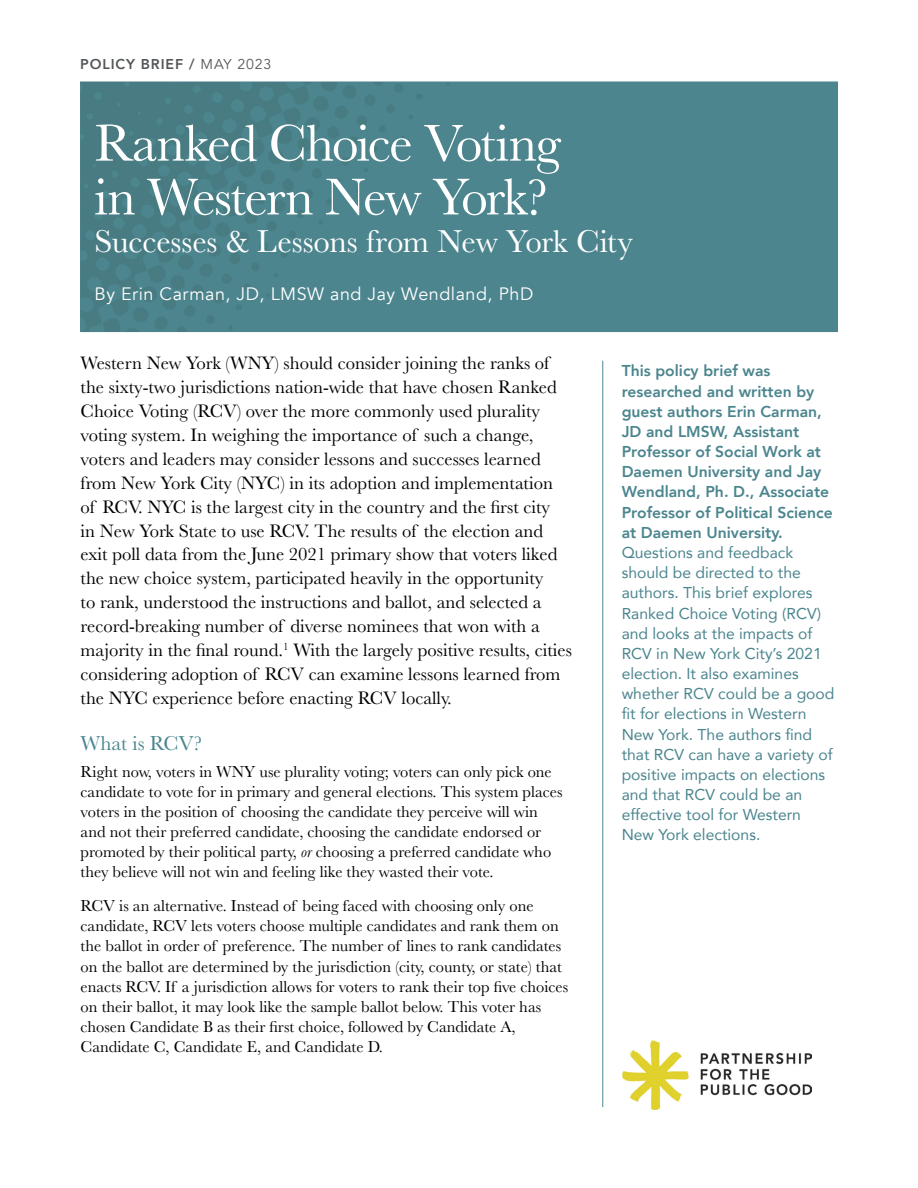
<style>
.page{position:relative;width:918px;height:1188px;background:#fff}
.page>*{position:absolute;margin:0;border:0;box-sizing:border-box;transform-origin:0 0}
.Main_Heading{font:53.85px/53.8px "Baskerville";letter-spacing:-.035em;color:#fff}
.Main_Heading-2{font:32.85px "Baskerville";letter-spacing:-.005em;color:#fff}
.Subhead{font:20.85px "Baskerville";color:#49858e}
.Emphasis_text{font:18.75px/23.9px "Baskerville";color:#000}
.Byline{font:18px "Avenir";letter-spacing:.03em;color:#fff}
.Body_Text{font:16.5px/20.1px "Baskerville";color:#000}
.Sidebar_text{font:15.75px/20.1px "Avenir";color:#4b858e}
.t1{font:800 14.25px "Avenir";letter-spacing:.06em;color:#53575a}
.s1{font-weight:400}
.s2{font-style:italic}
.s3{font-weight:800}
</style>
<div class="page">
<img style="left:81px;top:81px;width:756px;height:252px">
<hr style="left:602px;top:361px;width:1px;height:746px;background:#49858e">
<img style="left:622px;top:1041px;width:190px;height:69px">
<p class="t1" style="left:80px;top:53px;width:193px">POLICY BRIEF / <span class="s1">MAY 2023</span></p>
<h1 class="Main_Heading" style="left:94px;top:117px;width:468px">Ranked Choice Voting in Western New York?</h1>
<h1 class="Main_Heading-2" style="left:94px;top:220px;width:540px">Successes &amp; Lessons from New York City</h1>
<h2 class="Byline" style="left:94px;top:283px;width:440px">By Erin Carman, JD, LMSW and Jay Wendland, PhD</h2>
<p class="Emphasis_text" style="left:81px;top:352px;width:493px">Western New York (WNY) should consider joining the ranks of the sixty-two jurisdictions nation-wide that have chosen Ranked Choice Voting (RCV) over the more commonly used plurality voting system. In weighing the importance of such a change, voters and leaders may consider lessons and successes learned from New York City (NYC) in its adoption and implementation of RCV. NYC is the largest city in the country and the first city<br>in New York State to use RCV. The results of the election and exit poll data from the June 2021 primary show that voters liked the new choice system, participated heavily in the opportunity<br>to rank, understood the instructions and ballot, and selected a record-breaking number of diverse nominees that won with a majority in the final round.<sup>1</sup> With the largely positive results, cities considering adoption of RCV can examine lessons learned from the NYC experience before enacting RCV locally.</p>
<h2 class="Subhead" style="left:81px;top:730px;width:123px">What is RCV?</h2>
<p class="Body_Text" style="left:81px;top:761px;width:483px">Right now, voters in WNY use plurality voting; voters can only pick one candidate to vote for in primary and general elections. This system places voters in the position of choosing the candidate they perceive will win and not their preferred candidate, choosing the candidate endorsed or promoted by their political party, <span class="s2">or</span> choosing a preferred candidate who they believe will not win and feeling like they wasted their vote.</p>
<p class="Body_Text" style="left:81px;top:896px;width:489px">RCV is an alternative. Instead of being faced with choosing only one candidate, RCV lets voters choose multiple candidates and rank them on the ballot in order of preference. The number of lines to rank candidates on the ballot are determined by the jurisdiction (city, county, or state) that enacts RCV. If a jurisdiction allows for voters to rank their top five choices on their ballot, it may look like the sample ballot below. This voter has chosen Candidate B as their first choice, followed by Candidate A, Candidate C, Candidate E, and Candidate D.</p>
<p class="Sidebar_text" style="left:622px;top:360px;width:214px"><span class="s3">This policy brief was researched and written by guest authors Erin Carman,<br>JD and LMSW, Assistant<br>Professor of Social Work at<br>Daemen University and Jay<br>Wendland, Ph. D., Associate<br>Professor of Political Science at Daemen University.<br></span>Questions and feedback should be directed to the authors. This brief explores<br>Ranked Choice Voting (RCV) and looks at the impacts of<br>RCV in New York City’s 2021 election. It also examines whether RCV could be a good fit for elections in Western<br>New York. The authors find that RCV can have a variety of positive impacts on elections and that RCV could be an effective tool for Western<br>New York elections.</p>
</div>
